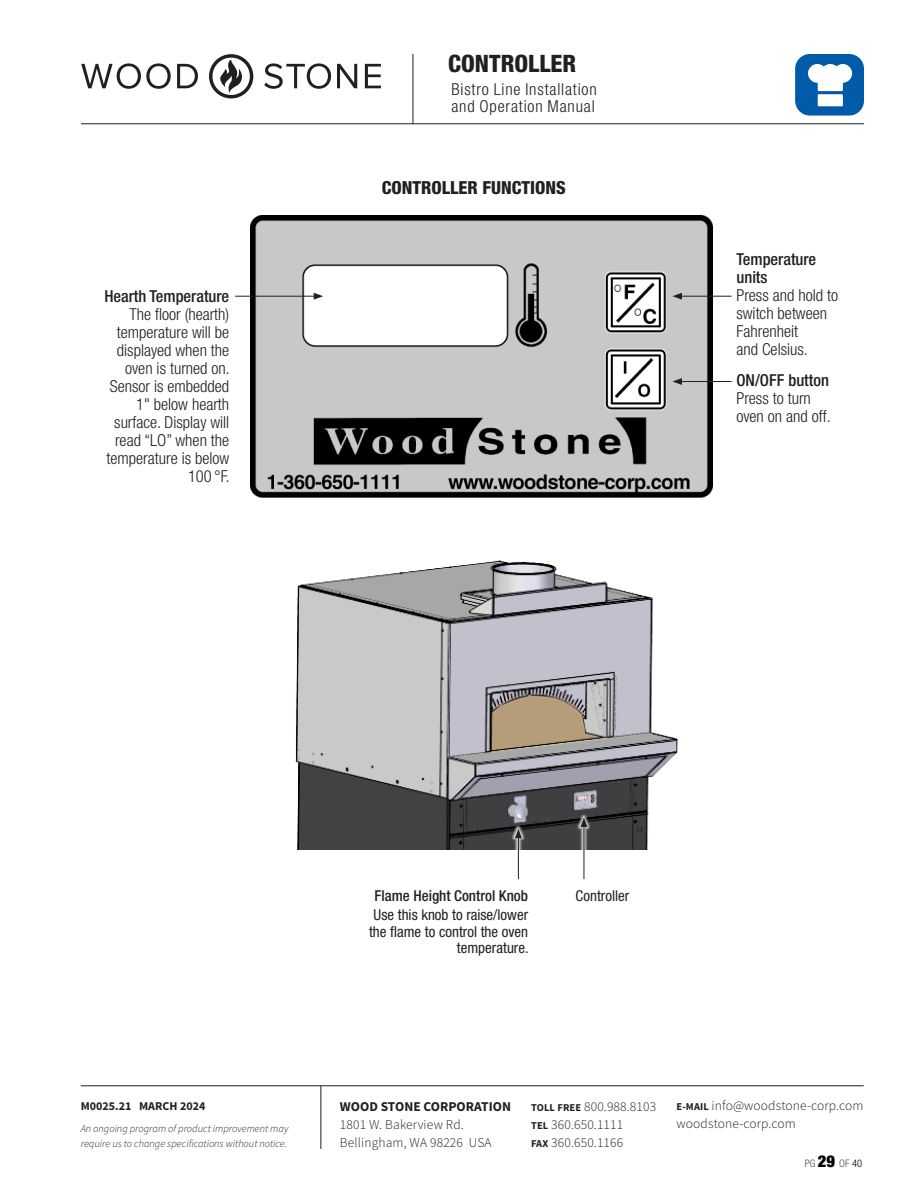
<style>
.page{position:relative;width:918px;height:1188px;background:#fff}
.page>*{position:absolute;margin:0;border:0;box-sizing:border-box;transform-origin:0 0}
.section__TOC_trigger{font:800 condensed 24px "Helvetica Neue LT Std";color:#231f20}
.t1{font:800 condensed 18px "Helvetica Neue LT Std";color:#231f20}
.body_Flush_Left{font:300 condensed 16.5px/18px "Helvetica Neue LT Std";color:#231f20}
.t2{font:500 condensed 16.5px/18px "Helvetica Neue LT Std";color:#231f20}
.body_Flush_Left-2{font:300 condensed 16.5px/17.2px "Helvetica Neue LT Std";letter-spacing:.05em;color:#231f20}
.callouts{font:condensed 15px/16.5px "Helvetica Neue LT Std";color:#231f20;text-align:right}
.callouts-2{font:500 condensed 15px "Helvetica Neue LT Std";color:#231f20}
.t3{font:300 13.5px/18px "Source Sans Pro";letter-spacing:.01em;color:#231f20}
.t4{font:700 13.5px "Source Sans Pro";color:#231f20}
.t5{font:700 12px "Source Sans Pro";color:#231f20}
.t6{font:italic 300 10.5px/15px "Source Sans Pro";color:#231f20}
.t7{font:300 condensed 10.35px "Helvetica Neue LT Std";color:#524a47}
.s1{font-weight:700;font-size:10.5px}
.s2{font-weight:900;font-size:16.35px;color:#000}
.s3{color:#000}
</style>
<div class="page">
<hr style="left:81px;top:123px;width:783px;height:1px;background:#231f20">
<svg style="left:81px;top:54px;width:300px;height:45px"></svg>
<hr style="left:413px;top:54px;width:1px;height:70px;background:#231f20">
<hr style="left:81px;top:1085px;width:783px;height:1px;background:#231f20">
<hr style="left:320px;top:1086px;width:1px;height:63px;background:#231f20">
<div style="left:795px;top:54px;width:69px;height:62px;background:#015ba9;border-radius:15px"></div>
<div style="left:818px;top:94px;width:25px;height:12px;background:#fff"></div>
<svg style="left:808px;top:64px;width:44px;height:27px"></svg>
<img style="left:295px;top:560px;width:383px;height:290px">
<svg style="left:512px;top:825px;width:13px;height:55px"></svg>
<hr style="left:518px;top:836px;width:1px;height:43px;background:#231f20">
<svg style="left:515px;top:829px;width:7px;height:9px"></svg>
<svg style="left:577px;top:814px;width:14px;height:66px"></svg>
<hr style="left:584px;top:825px;width:1px;height:54px;background:#231f20">
<svg style="left:580px;top:818px;width:7px;height:9px"></svg>
<img style="left:251px;top:215px;width:461px;height:283px">
<hr style="left:235px;top:296px;width:81px;height:1px;background:#231f20">
<svg style="left:314px;top:293px;width:9px;height:7px"></svg>
<hr style="left:680px;top:296px;width:52px;height:1px;background:#231f20">
<svg style="left:672px;top:293px;width:10px;height:7px"></svg>
<hr style="left:680px;top:381px;width:52px;height:1px;background:#231f20">
<svg style="left:672px;top:378px;width:10px;height:7px"></svg>
<p class="t2" style="left:104px;top:286px;width:126px">Hearth Temperature</p>
<p class="body_Flush_Left" style="left:107px;top:305px;width:124px;text-align:right">The floor (hearth) temperature will be displayed when the oven is turned on.<br>Sensor is embedded<br>1" below hearth surface. Display will read “LO” when the temperature is below<br>100 °F.</p>
<p class="section__TOC_trigger" style="left:448px;top:48px;width:129px">CONTROLLER</p>
<p class="body_Flush_Left-2" style="left:451px;top:80px;width:147px">Bistro Line Installation and Operation Manual</p>
<p class="t1" style="left:382px;top:177px;width:185px">CONTROLLER FUNCTIONS</p>
<p class="t2" style="left:736px;top:250px;width:81px">Temperature units</p>
<p class="body_Flush_Left" style="left:736px;top:286px;width:103px">Press and hold to switch between<br>Fahrenheit<br>and Celsius.</p>
<p class="t2" style="left:736px;top:371px;width:94px">ON/OFF button</p>
<p class="body_Flush_Left" style="left:736px;top:389px;width:93px">Press to turn oven on and off.</p>
<p class="callouts-2" style="left:375px;top:886px;width:155px">Flame Height Control Knob</p>
<p class="callouts" style="left:369px;top:907px;width:161px">Use this knob to raise/lower the flame to control the oven temperature.</p>
<p class="callouts" style="left:576px;top:887px;width:55px">Controller</p>
<p class="t5" style="left:81px;top:1098px;width:126px">M0025.21 MARCH 2024</p>
<p class="t6" style="left:81px;top:1121px;width:209px">An ongoing program of product improvement may require us to change specifications without notice.</p>
<p class="t4" style="left:340px;top:1098px;width:173px">WOOD STONE CORPORATION</p>
<p class="t3" style="left:340px;top:1116px;width:153px">1801 W. Bakerview Rd.<br>Bellingham, WA 98226 USA</p>
<p class="t3" style="left:531px;top:1097px;width:127px"><span class="s1">TOLL FREE</span> 800.988.8103<br><span class="s1">TEL</span> 360.650.1111<br><span class="s1">FAX</span> 360.650.1166</p>
<p class="t3" style="left:677px;top:1097px;width:189px"><span class="s1">E-MAIL</span> info@woodstone-corp.com woodstone-corp.com</p>
<p class="t7" style="left:805px;top:1157px;width:59px">PG <span class="s2">29</span> OF <span class="s3">40</span></p>
</div>
